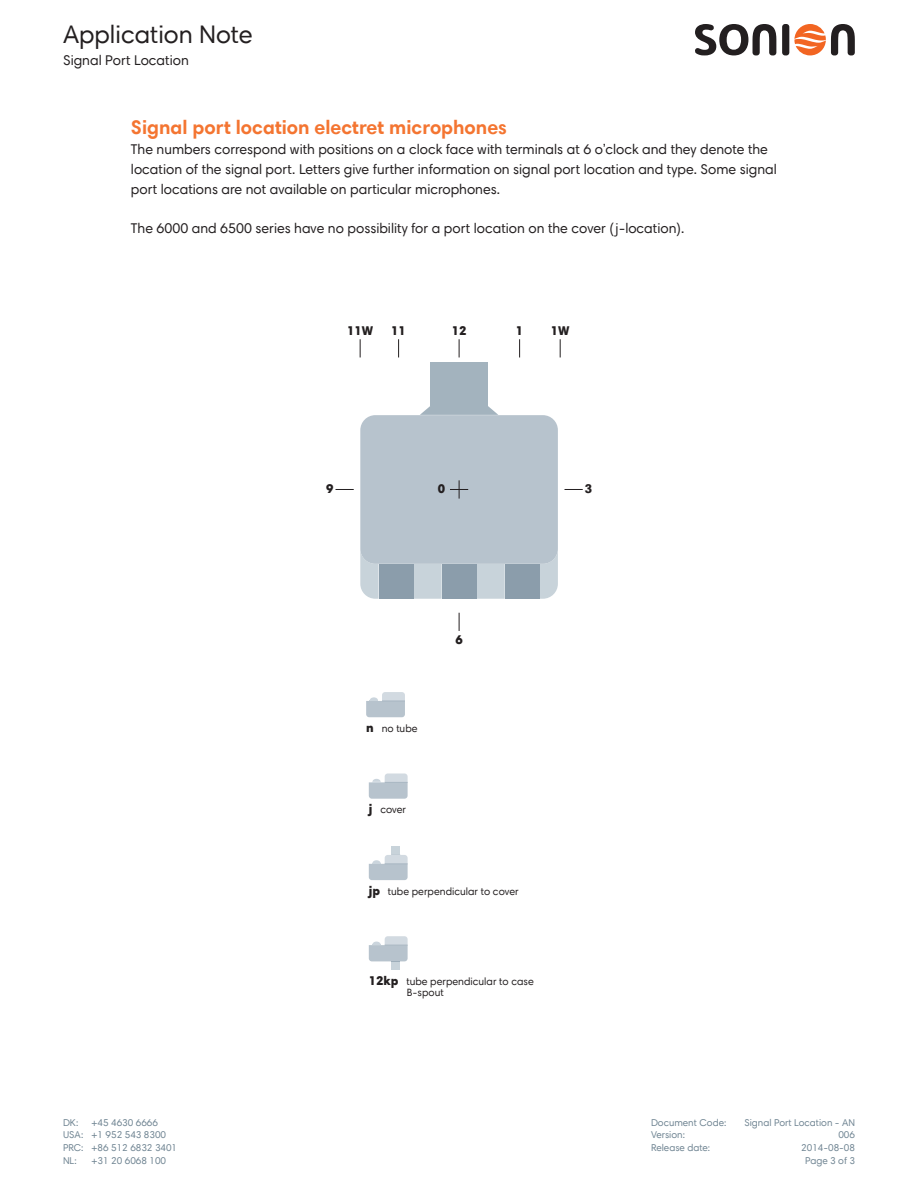
<style>
.page{position:relative;width:918px;height:1188px;background:#fff}
.page>*{position:absolute;margin:0;border:0;box-sizing:border-box;transform-origin:0 0}
.t1{font:25.35px "Harmonia Sans Pro";color:#231f20}
.t2{font:700 19.8px "Harmonia Sans Pro";color:#f47531}
.t3{font:14.1px/19.8px "Harmonia Sans Pro";color:#231f20}
.t4{font:900 12.75px "Harmonia Sans Pro";color:#231f20}
.t5{font:10.65px/10.6px "Harmonia Sans Pro";color:#231f20}
.t6{font:9.9px/12.8px "Harmonia Sans Pro";color:#6f8492}
.s1{font-weight:900;font-size:12.75px}
</style>
<div class="page">
<div style="left:782px;top:24px;width:7px;height:31px;background:#231f20;border-radius:3px"></div>
<svg style="left:695px;top:24px;width:81px;height:31px"></svg>
<svg style="left:794px;top:24px;width:61px;height:31px"></svg>
<svg style="left:360px;top:553px;width:198px;height:46px;background:#cad4db"></svg>
<div style="left:360px;top:415px;width:198px;height:149px;background:#b7c3cd;border-radius:15px"></div>
<div style="left:430px;top:362px;width:58px;height:44px;background:#a3b3be"></div>
<svg style="left:420px;top:406px;width:78px;height:9px"></svg>
<svg style="left:366px;top:692px;width:39px;height:25px"></svg>
<svg style="left:369px;top:773px;width:39px;height:26px"></svg>
<svg style="left:369px;top:855px;width:39px;height:25px"></svg>
<svg style="left:369px;top:936px;width:39px;height:25px"></svg>
<svg style="left:398px;top:339px;width:1px;height:18px"></svg>
<svg style="left:360px;top:339px;width:1px;height:18px"></svg>
<svg style="left:459px;top:339px;width:1px;height:18px"></svg>
<svg style="left:459px;top:613px;width:1px;height:18px"></svg>
<svg style="left:565px;top:489px;width:18px;height:1px"></svg>
<svg style="left:336px;top:489px;width:18px;height:1px"></svg>
<svg style="left:450px;top:480px;width:18px;height:19px"></svg>
<svg style="left:519px;top:339px;width:1px;height:18px"></svg>
<svg style="left:560px;top:339px;width:1px;height:18px"></svg>
<div style="left:442px;top:564px;width:35px;height:35px;background:#8b9dab"></div>
<div style="left:505px;top:564px;width:35px;height:35px;background:#8b9dab"></div>
<div style="left:391px;top:846px;width:9px;height:9px;background:#c8d3da"></div>
<div style="left:391px;top:961px;width:9px;height:9px;background:#c8d3da"></div>
<div style="left:379px;top:564px;width:34px;height:35px;background:#8b9dab"></div>
<h1 class="t1" style="left:63px;top:18px;width:191px">Application Note</h1>
<p class="t3" style="left:63px;top:50px;width:127px">Signal Port Location</p>
<h2 class="t2" style="left:131px;top:115px;width:378px">Signal port location electret microphones</h2>
<p class="t3" style="left:131px;top:139px;width:647px">The numbers correspond with positions on a clock face with terminals at 6 o’clock and they denote the location of the signal port. Letters give further information on signal port location and type. Some signal port locations are not available on particular microphones.</p>
<p class="t3" style="left:131px;top:218px;width:555px">The 6000 and 6500 series have no possibility for a port location on the cover (j-location).</p>
<p class="t4" style="left:347px;top:322px;width:28px">11W</p>
<p class="t4" style="left:391px;top:322px;width:16px">11</p>
<p class="t4" style="left:452px;top:322px;width:16px">12</p>
<p class="t4" style="left:516px;top:322px;width:9px">1</p>
<p class="t4" style="left:551px;top:322px;width:20px">1W</p>
<p class="t4" style="left:326px;top:481px;width:9px">9</p>
<p class="t4" style="left:438px;top:481px;width:9px">0</p>
<p class="t4" style="left:585px;top:481px;width:9px">3</p>
<p class="t5" style="left:366px;top:723px;width:53px"><span class="s1">n</span> no tube</p>
<p class="t5" style="left:369px;top:804px;width:39px"><span class="s1">j</span> cover</p>
<p class="t4" style="left:455px;top:631px;width:9px">6</p>
<p class="t5" style="left:369px;top:886px;width:152px"><span class="s1">jp</span> tube perpendicular to cover</p>
<p class="t6" style="left:63px;top:1116px;width:116px;text-indent:28px">+45 4630 6666<br>USA: +1 952 543 8300<br>PRC: +86 512 6832 3401<br>NL:</p>
<p class="t6" style="left:63px;top:1116px;width:17px">DK:</p>
<p class="t6" style="left:91px;top:1154px;width:77px">+31 20 6068 100</p>
<p class="t5" style="left:407px;top:976px;width:128px;text-indent:-38px"><span class="s1">12kp</span> tube perpendicular to case<br>B-spout</p>
<p class="t6" style="left:651px;top:1116px;width:77px">Document Code:</p>
<p class="t6" style="left:744px;top:1116px;width:112px">Signal Port Location - AN</p>
<p class="t6" style="left:651px;top:1128px;width:35px">Version:</p>
<p class="t6" style="left:838px;top:1128px;width:18px">006</p>
<p class="t6" style="left:651px;top:1141px;width:61px">Release date:</p>
<p class="t6" style="left:801px;top:1141px;width:55px;text-align:center">2014-08-08<br>Page 3 of 3</p>
</div>
